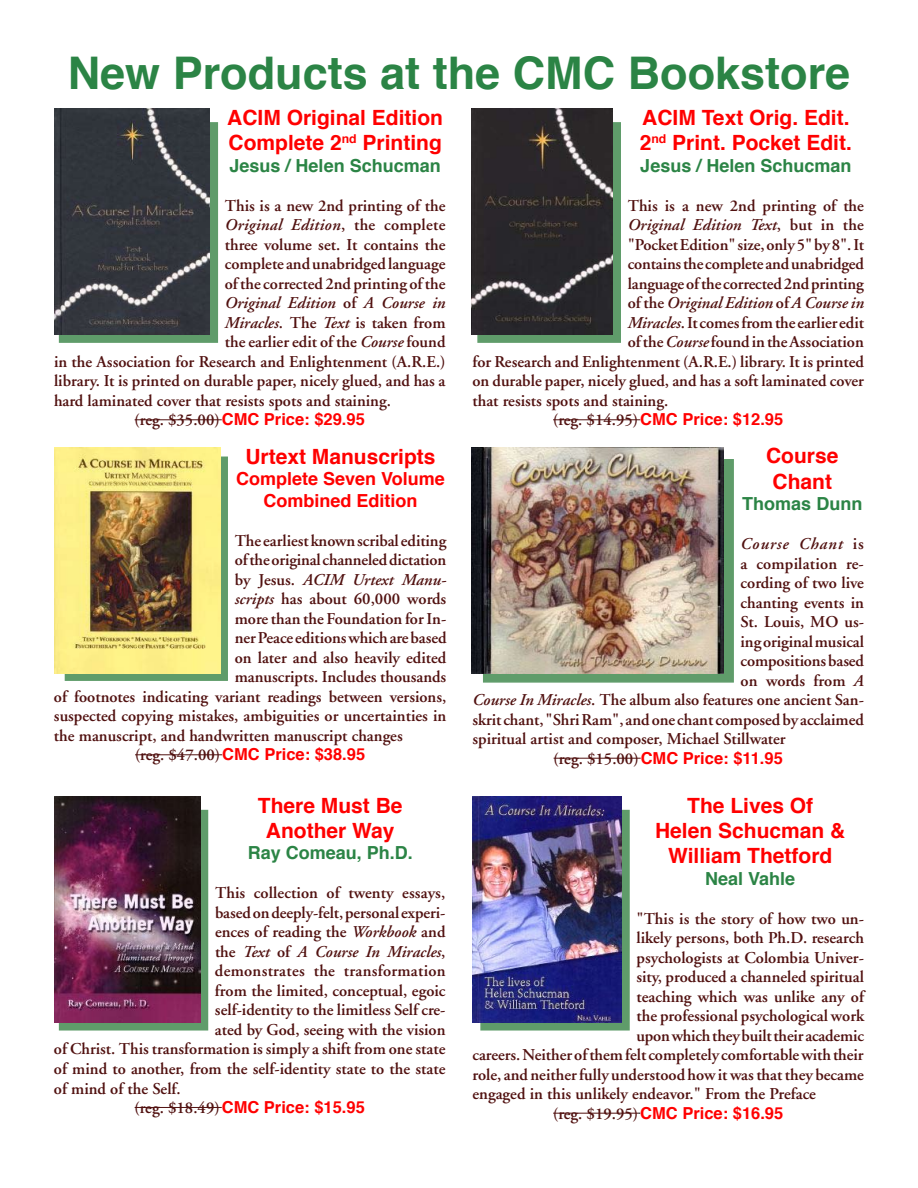
<style>
.page{position:relative;width:918px;height:1188px;background:#fff}
.page>*{position:absolute;margin:0;border:0;box-sizing:border-box;transform-origin:0 0}
.t1{font:700 45px "Helvetica";color:#2b8445}
.t2{font:700 21px/25.2px "Helvetica";color:#f00;text-align:center}
.t3{font:700 18px "Helvetica";color:#2b8445}
.t4{font:700 18px/21.6px "Helvetica";color:#f00;text-align:center}
.t5{font:600 16.5px "Adobe Garamond";color:#511110}
.t6{font:700 16.5px "Helvetica";color:#f00}
.t7{font:italic 600 16.5px "Adobe Garamond";color:#511110}
.t8{font:italic 600 16.5px "Adobe Garamond";letter-spacing:.055em;color:#511110}
.s1{font-style:normal}
.s2{font-style:italic}
.s3{font-family:"Adobe Garamond";font-weight:600;color:#511110}
</style>
<div class="page">
<div style="left:480px;top:810px;width:150px;height:221px;background:#5f9c6a;border:2px solid #5f9c6a"></div>
<img style="left:472px;top:796px;width:150px;height:227px">
<hr style="left:553px;top:1113px;width:85px;height:1px;background:#511110">
<div style="left:59px;top:122px;width:159px;height:221px;background:#5f9c6a;border:2px solid #5f9c6a"></div>
<hr style="left:135px;top:419px;width:87px;height:1px;background:#511110">
<hr style="left:554px;top:758px;width:87px;height:1px;background:#511110">
<div style="left:483px;top:459px;width:251px;height:224px;background:#5f9c6a;border:2px solid #5f9c6a"></div>
<img style="left:472px;top:447px;width:251px;height:226px">
<img style="left:54px;top:109px;width:155px;height:226px">
<div style="left:477px;top:122px;width:144px;height:221px;background:#5f9c6a;border:2px solid #5f9c6a"></div>
<hr style="left:553px;top:419px;width:87px;height:1px;background:#511110">
<img style="left:472px;top:109px;width:140px;height:226px">
<hr style="left:135px;top:754px;width:87px;height:1px;background:#511110">
<div style="left:65px;top:457px;width:163px;height:224px;background:#5f9c6a"></div>
<img style="left:54px;top:447px;width:166px;height:227px">
<div style="left:59px;top:810px;width:149px;height:221px;background:#5f9c6a;border:2px solid #5f9c6a"></div>
<hr style="left:135px;top:1107px;width:87px;height:1px;background:#511110">
<img style="left:54px;top:796px;width:147px;height:227px">
<h1 class="t1" style="left:68px;top:32px;width:784px">New Products at the CMC Bookstore</h1>
<p class="t2" style="left:227px;top:104px;width:217px;text-align:left">ACIM Original Edition<br>Complete 2<sup>nd</sup> Printing</p>
<p class="t3" style="left:230px;top:149px;width:213px">Jesus / Helen Schucman</p>
<p class="t5" style="left:225px;top:197px;width:222px">This is a new 2nd printing of the</p>
<p class="t7" style="left:225px;top:216px;width:222px">Original Edition<span class="s1">, the complete</span></p>
<p class="t5" style="left:225px;top:236px;width:222px">three volume set. It contains the</p>
<p class="t5" style="left:225px;top:255px;width:222px">complete and unabridged language</p>
<p class="t5" style="left:225px;top:275px;width:222px">of the corrected 2nd printing of the</p>
<p class="t7" style="left:225px;top:294px;width:222px">Original Edition <span class="s1">of</span> A Course in</p>
<p class="t5" style="left:225px;top:314px;width:222px"><span class="s2">Miracles</span>. The <span class="s2">Text</span> is taken from</p>
<p class="t5" style="left:225px;top:333px;width:222px">the earlier edit of the <span class="s2">Course</span> found</p>
<p class="t5" style="left:54px;top:353px;width:393px">in the Association for Research and Enlightenment (A.R.E.)</p>
<p class="t5" style="left:54px;top:372px;width:393px">library. It is printed on durable paper, nicely glued, and has a</p>
<p class="t5" style="left:54px;top:392px;width:338px">hard laminated cover that resists spots and staining.</p>
<p class="t6" style="left:135px;top:405px;width:232px"><span class="s3">(reg. $35.00)</span>CMC Price: $29.95</p>
<p class="t2" style="left:245px;top:442px;width:192px">Urtext Manuscripts</p>
<p class="t4" style="left:236px;top:467px;width:210px">Complete Seven Volume<br>Combined Edition</p>
<p class="t5" style="left:235px;top:532px;width:213px">The earliest known scribal editing</p>
<p class="t5" style="left:235px;top:551px;width:213px">of the original channeled dictation</p>
<p class="t7" style="left:235px;top:571px;width:213px"><span class="s1">by Jesus.</span> ACIM Urtext Manu-</p>
<p class="t5" style="left:235px;top:590px;width:213px"><span class="s2">scripts</span> has about 60,000 words</p>
<p class="t5" style="left:235px;top:610px;width:213px">more than the Foundation for In-</p>
<p class="t5" style="left:235px;top:629px;width:213px">ner Peace editions which are based</p>
<p class="t5" style="left:235px;top:649px;width:213px">on later and also heavily edited</p>
<p class="t5" style="left:235px;top:668px;width:213px">manuscripts. Includes thousands</p>
<p class="t5" style="left:54px;top:688px;width:394px">of footnotes indicating variant readings between versions,</p>
<p class="t5" style="left:54px;top:707px;width:394px">suspected copying mistakes, ambiguities or uncertainties in</p>
<p class="t5" style="left:54px;top:727px;width:350px">the manuscript, and handwritten manuscript changes</p>
<p class="t6" style="left:135px;top:740px;width:232px"><span class="s3">(reg. $47.00)</span>CMC Price: $38.95</p>
<p class="t2" style="left:258px;top:792px;width:146px">There Must Be<br>Another Way</p>
<p class="t3" style="left:248px;top:837px;width:167px">Ray Comeau, Ph.D.</p>
<p class="t5" style="left:215px;top:884px;width:232px">This collection of twenty essays,</p>
<p class="t5" style="left:215px;top:904px;width:232px">based on deeply-felt, personal experi-</p>
<p class="t5" style="left:215px;top:923px;width:232px">ences of reading the <span class="s2">Workbook</span> and</p>
<p class="t7" style="left:215px;top:943px;width:232px"><span class="s1">the</span> Text <span class="s1">of</span> A Course In Miracles<span class="s1">,</span></p>
<p class="t5" style="left:215px;top:962px;width:232px">demonstrates the transformation</p>
<p class="t5" style="left:215px;top:982px;width:232px">from the limited, conceptual, egoic</p>
<p class="t5" style="left:215px;top:1001px;width:232px">self-identity to the limitless Self cre-</p>
<p class="t5" style="left:215px;top:1021px;width:232px">ated by God, seeing with the vision</p>
<p class="t5" style="left:54px;top:1040px;width:393px">of Christ. This transformation is simply a shift from one state</p>
<p class="t5" style="left:54px;top:1060px;width:393px">of mind to another, from the self-identity state to the state</p>
<p class="t5" style="left:54px;top:1079px;width:128px">of mind of the Self.</p>
<p class="t6" style="left:135px;top:1092px;width:232px"><span class="s3">(reg. $18.49)</span>CMC Price: $15.95</p>
<p class="t2" style="left:640px;top:104px;width:214px;text-align:left">ACIM Text Orig. Edit.<br>2<sup>nd</sup> Print. Pocket Edit.</p>
<p class="t3" style="left:640px;top:149px;width:213px">Jesus / Helen Schucman</p>
<p class="t5" style="left:628px;top:197px;width:238px">This is a new 2nd printing of the</p>
<p class="t7" style="left:628px;top:216px;width:238px">Original Edition Text<span class="s1">, but in the</span></p>
<p class="t5" style="left:628px;top:236px;width:238px">"Pocket Edition" size, only 5" by 8". It</p>
<p class="t5" style="left:628px;top:255px;width:238px">contains the complete and unabridged</p>
<p class="t5" style="left:628px;top:275px;width:238px">language of the corrected 2nd printing</p>
<p class="t7" style="left:628px;top:294px;width:238px"><span class="s1">of the</span> Original Edition <span class="s1">of</span> A Course in</p>
<p class="t5" style="left:628px;top:314px;width:238px"><span class="s2">Miracles</span>. It comes from the earlier edit</p>
<p class="t5" style="left:628px;top:333px;width:238px">of the <span class="s2">Course</span> found in the Association</p>
<p class="t5" style="left:472px;top:353px;width:393px">for Research and Enlightenment (A.R.E.) library. It is printed</p>
<p class="t5" style="left:472px;top:372px;width:393px">on durable paper, nicely glued, and has a soft laminated cover</p>
<p class="t5" style="left:472px;top:392px;width:197px">that resists spots and staining.</p>
<p class="t6" style="left:553px;top:405px;width:232px"><span class="s3">(reg. $14.95)</span>CMC Price: $12.95</p>
<p class="t2" style="left:766px;top:442px;width:74px">Course<br>Chant</p>
<p class="t3" style="left:742px;top:488px;width:122px">Thomas Dunn</p>
<p class="t8" style="left:741px;top:535px;width:125px">Course Chant <span class="s1">is</span></p>
<p class="t5" style="left:741px;top:554px;width:125px">a compilation re-</p>
<p class="t5" style="left:741px;top:574px;width:125px">cording of two live</p>
<p class="t5" style="left:741px;top:593px;width:125px">chanting events in</p>
<p class="t5" style="left:741px;top:613px;width:125px">St. Louis, MO us-</p>
<p class="t5" style="left:741px;top:632px;width:125px">ing original musical</p>
<p class="t5" style="left:741px;top:652px;width:125px">compositions based</p>
<p class="t5" style="left:741px;top:671px;width:125px">on words from <span class="s2">A</span></p>
<p class="t5" style="left:472px;top:691px;width:393px"><span class="s2">Course In Miracles</span>. The album also features one ancient San-</p>
<p class="t5" style="left:472px;top:710px;width:393px">skrit chant, "Shri Ram", and one chant composed by acclaimed</p>
<p class="t5" style="left:472px;top:730px;width:315px">spiritual artist and composer, Michael Stillwater</p>
<p class="t6" style="left:554px;top:743px;width:231px"><span class="s3">(reg. $15.00)</span>CMC Price: $11.95</p>
<p class="t2" style="left:655px;top:792px;width:192px">The Lives Of<br>Helen Schucman &amp;<br>William Thetford</p>
<p class="t3" style="left:705px;top:862px;width:92px">Neal Vahle</p>
<p class="t5" style="left:637px;top:909px;width:229px">"This is the story of how two un-</p>
<p class="t5" style="left:637px;top:929px;width:229px">likely persons, both Ph.D. research</p>
<p class="t5" style="left:637px;top:948px;width:229px">psychologists at Colombia Univer-</p>
<p class="t5" style="left:637px;top:968px;width:229px">sity, produced a channeled spiritual</p>
<p class="t5" style="left:637px;top:987px;width:229px">teaching which was unlike any of</p>
<p class="t5" style="left:637px;top:1007px;width:229px">the professional psychological work</p>
<p class="t5" style="left:637px;top:1026px;width:229px">upon which they built their academic</p>
<p class="t5" style="left:472px;top:1046px;width:393px">careers. Neither of them felt completely comfortable with their</p>
<p class="t5" style="left:472px;top:1065px;width:393px">role, and neither fully understood how it was that they became</p>
<p class="t5" style="left:472px;top:1085px;width:345px">engaged in this unlikely endeavor." From the Preface</p>
<p class="t6" style="left:553px;top:1098px;width:232px"><span class="s3">(reg. $19.95)</span>CMC Price: $16.95</p>
</div>
